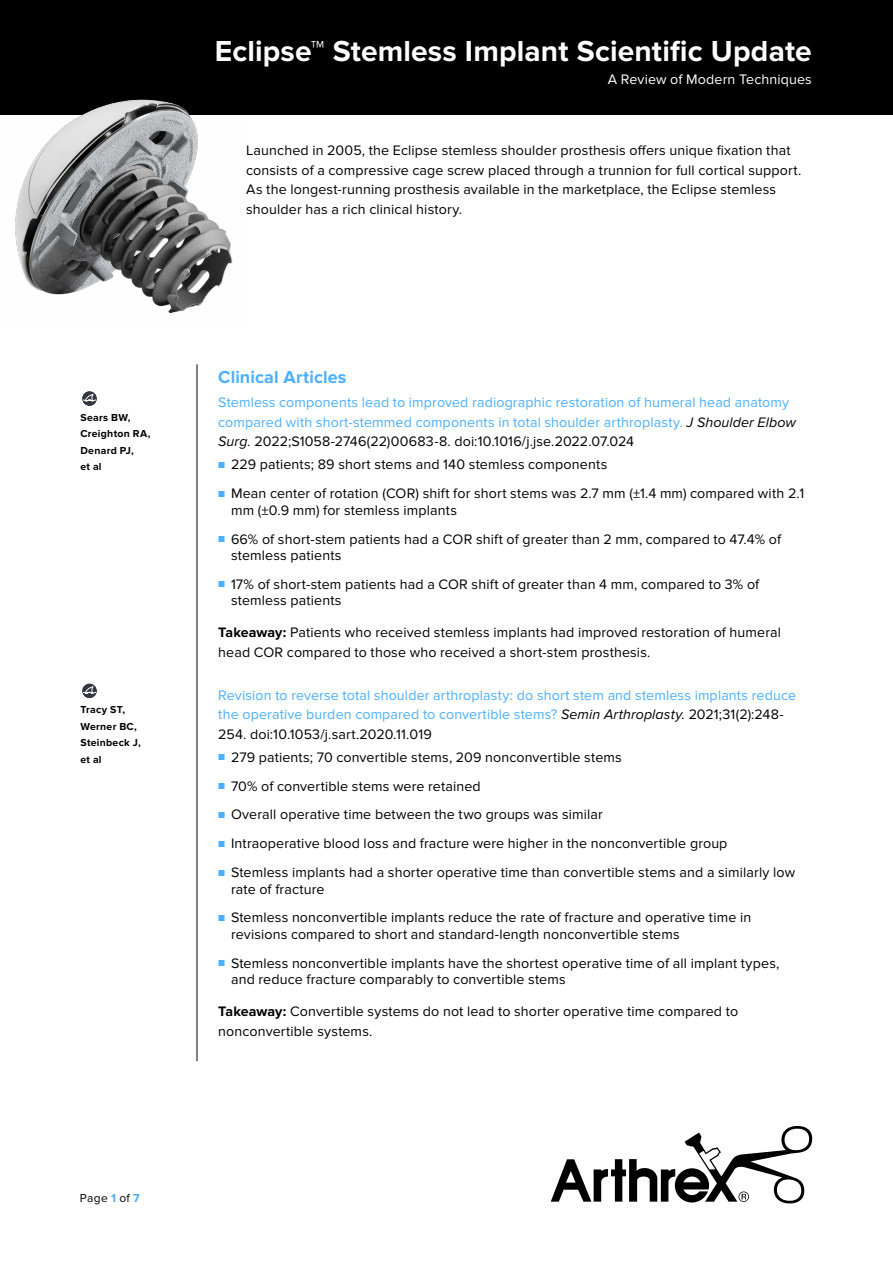
<style>
.page{position:relative;width:893px;height:1263px;background:#fff}
.page>*{position:absolute;margin:0;border:0;box-sizing:border-box;transform-origin:0 0}
.t1{font:700 30px "Proxima Nova";letter-spacing:.005em;color:#fff}
.t2{font:700 18px "Proxima Nova";letter-spacing:.005em;color:#4cafff}
.t3{font:14.25px/16.5px "Proxima Nova";letter-spacing:.01em;color:#000}
.t4{font:14.25px/19.5px "Proxima Nova";letter-spacing:.01em;color:#4cafff}
.t5{font:14.25px "Proxima Nova";letter-spacing:.01em;color:#fff}
.t6{font:12px "Proxima Nova";letter-spacing:.025em;color:#000}
.t7{font:700 10.5px/16.5px "Proxima Nova";letter-spacing:.025em;color:#000}
.s1{font-weight:700;color:#4cafff}
.s2{font-style:italic;color:#000}
.s3{color:#000}
.s4{font-size:10.5px;color:#4cafff}
.s5{font-weight:700}
</style>
<div class="page">
<div style="left:0;top:0;width:893px;height:114px;background:#000"></div>
<svg style="left:551px;top:1126px;width:261px;height:77px"></svg>
<img style="left:0;top:99px;width:246px;height:214px">
<svg style="left:197px;top:364px;width:1px;height:26px"></svg>
<hr style="left:197px;top:390px;width:1px;height:292px;background:#000">
<hr style="left:197px;top:682px;width:1px;height:379px;background:#000">
<svg style="left:82px;top:391px;width:15px;height:15px"></svg>
<svg style="left:82px;top:683px;width:15px;height:16px"></svg>
<p class="t7" style="left:80px;top:409px;width:72px">Sears BW,<br>Creighton RA,<br>Denard PJ,<br>et al</p>
<p class="t7" style="left:80px;top:701px;width:62px">Tracy ST,<br>Werner BC,<br>Steinbeck J, et al</p>
<p class="t6" style="left:80px;top:1191px;width:61px">Page <span class="s1">1</span> of <span class="s1">7</span></p>
<h1 class="t1" style="left:215px;top:34px;width:599px">Eclipse™ Stemless Implant Scientific Update</h1>
<p class="t5" style="left:608px;top:71px;width:206px">A Review of Modern Techniques</p>
<p class="t3" style="left:246px;top:141px;width:557px;line-height:19.5px">Launched in 2005, the Eclipse stemless shoulder prosthesis offers unique fixation that consists of a compressive cage screw placed through a trunnion for full cortical support.<br>As the longest-running prosthesis available in the marketplace, the Eclipse stemless shoulder has a rich clinical history.</p>
<p class="t2" style="left:218px;top:366px;width:130px">Clinical Articles</p>
<p class="t4" style="left:218px;top:393px;width:579px">Stemless components lead to improved radiographic restoration of humeral head anatomy compared with short-stemmed components in total shoulder arthroplasty. <span class="s2">J Shoulder Elbow<br>Surg.</span> <span class="s3">2022;S1058-2746(22)00683-8. doi:10.1016/j.jse.2022.07.024</span></p>
<p class="t3" style="left:218px;top:457px;width:391px"><span class="s4">■</span> 229 patients; 89 short stems and 140 stemless components</p>
<p class="t3" style="left:231px;top:485px;width:575px;text-indent:-13px"><span class="s4">■</span> Mean center of rotation (COR) shift for short stems was 2.7 mm (±1.4 mm) compared with 2.1 mm (±0.9 mm) for stemless implants</p>
<p class="t3" style="left:231px;top:531px;width:551px;text-indent:-13px"><span class="s4">■</span> 66% of short-stem patients had a COR shift of greater than 2 mm, compared to 47.4% of stemless patients</p>
<p class="t3" style="left:231px;top:576px;width:530px;text-indent:-13px"><span class="s4">■</span> 17% of short-stem patients had a COR shift of greater than 4 mm, compared to 3% of stemless patients</p>
<p class="t3" style="left:218px;top:623px;width:564px;line-height:19.5px"><span class="s5">Takeaway:</span> Patients who received stemless implants had improved restoration of humeral head COR compared to those who received a short-stem prosthesis.</p>
<p class="t4" style="left:218px;top:685px;width:579px">Revision to reverse total shoulder arthroplasty: do short stem and stemless implants reduce the operative burden compared to convertible stems? <span class="s2">Semin Arthroplasty.</span> <span class="s3">2021;31(2):248-<br>254. doi:10.1053/j.sart.2020.11.019</span></p>
<p class="t3" style="left:218px;top:749px;width:405px"><span class="s4">■</span> 279 patients; 70 convertible stems, 209 nonconvertible stems</p>
<p class="t3" style="left:218px;top:778px;width:264px"><span class="s4">■</span> 70% of convertible stems were retained</p>
<p class="t3" style="left:218px;top:807px;width:386px"><span class="s4">■</span> Overall operative time between the two groups was similar</p>
<p class="t3" style="left:218px;top:835px;width:511px"><span class="s4">■</span> Intraoperative blood loss and fracture were higher in the nonconvertible group</p>
<p class="t3" style="left:231px;top:864px;width:566px;text-indent:-13px"><span class="s4">■</span> Stemless implants had a shorter operative time than convertible stems and a similarly low rate of fracture</p>
<p class="t3" style="left:231px;top:910px;width:522px;text-indent:-13px"><span class="s4">■</span> Stemless nonconvertible implants reduce the rate of fracture and operative time in revisions compared to short and standard-length nonconvertible stems</p>
<p class="t3" style="left:231px;top:955px;width:550px;text-indent:-13px"><span class="s4">■</span> Stemless nonconvertible implants have the shortest operative time of all implant types, and reduce fracture comparably to convertible stems</p>
<p class="t3" style="left:218px;top:1002px;width:521px;line-height:19.5px"><span class="s5">Takeaway:</span> Convertible systems do not lead to shorter operative time compared to nonconvertible systems.</p>
</div>
